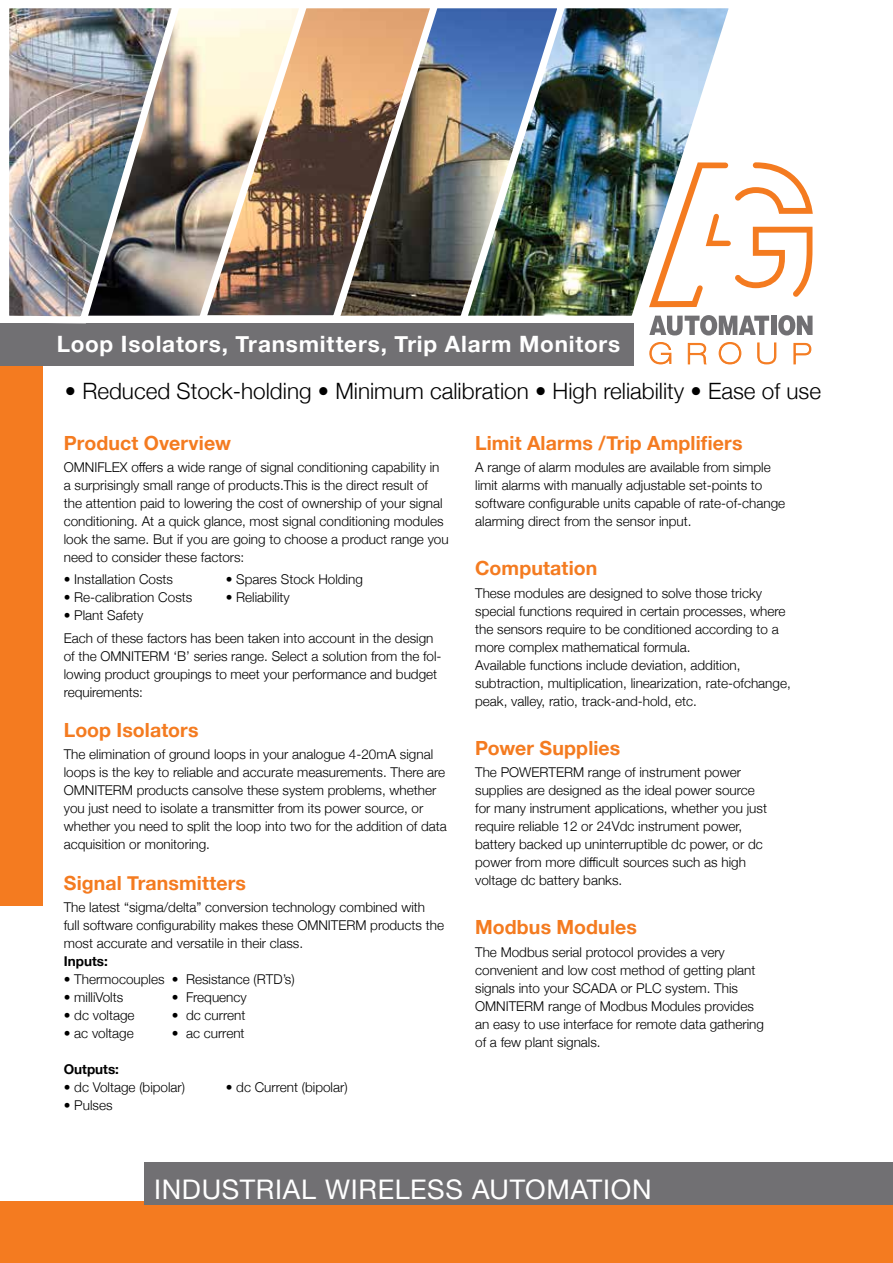
<style>
.page{position:relative;width:893px;height:1263px;background:#fff}
.page>*{position:absolute;margin:0;border:0;box-sizing:border-box;transform-origin:0 0}
.t1{font:27px "Helvetica Neue";letter-spacing:.025em;color:#fff}
.t2{font:300 22.5px "Helvetica Neue";color:#000}
.t3{font:700 22.5px "Helvetica Neue";letter-spacing:.035em;color:#fff}
.t4{font:700 19.5px "Helvetica Neue";letter-spacing:.005em;color:#f47b20}
.t5{font:300 13.5px/18px "Helvetica Neue";color:#000}
.t6{font:700 13.5px "Helvetica Neue";color:#000}
</style>
<div class="page">
<div style="left:0;top:347px;width:43px;height:559px;background:#f47b20"></div>
<div style="left:0;top:323px;width:634px;height:43px;background:#717073"></div>
<svg style="left:649px;top:342px;width:23px;height:22px"></svg>
<svg style="left:687px;top:342px;width:20px;height:22px"></svg>
<svg style="left:718px;top:342px;width:24px;height:22px"></svg>
<svg style="left:757px;top:342px;width:20px;height:22px"></svg>
<svg style="left:793px;top:342px;width:19px;height:22px"></svg>
<svg style="left:649px;top:315px;width:120px;height:20px"></svg>
<div style="left:771px;top:316px;width:6px;height:19px;background:#717073"></div>
<svg style="left:778px;top:315px;width:34px;height:20px"></svg>
<svg style="left:743px;top:162px;width:70px;height:135px"></svg>
<img style="left:571px;top:8px;width:172px;height:318px">
<img style="left:444px;top:8px;width:127px;height:308px">
<img style="left:313px;top:8px;width:131px;height:308px">
<img style="left:186px;top:8px;width:127px;height:308px">
<img style="left:9px;top:8px;width:177px;height:316px">
<div style="left:0;top:1201px;width:893px;height:62px;background:#f47b20"></div>
<div style="left:145px;top:1162px;width:748px;height:43px;background:#717073"></div>
<h2 class="t3" style="left:57px;top:326px;width:565px">Loop Isolators, Transmitters, Trip Alarm Monitors</h2>
<h2 class="t2" style="left:65px;top:373px;width:758px">• Reduced Stock-holding • Minimum calibration • High reliability • Ease of use</h2>
<h3 class="t4" style="left:64px;top:428px;width:169px">Product Overview</h3>
<p class="t5" style="left:64px;top:457px;width:386px">OMNIFLEX offers a wide range of signal conditioning capability in a surprisingly small range of products.This is the direct result of the attention paid to lowering the cost of ownership of your signal conditioning. At a quick glance, most signal conditioning modules look the same. But if you are going to choose a product range you need to consider these factors:</p>
<p class="t5" style="left:64px;top:570px;width:111px">• Installation Costs</p>
<p class="t5" style="left:226px;top:570px;width:139px">• Spares Stock Holding</p>
<p class="t5" style="left:64px;top:588px;width:130px">• Re-calibration Costs</p>
<p class="t5" style="left:226px;top:588px;width:66px">• Reliability</p>
<p class="t5" style="left:64px;top:604px;width:371px;line-height:22.2px">• Plant Safety<br>Each of these factors has been taken into account in the design</p>
<p class="t5" style="left:64px;top:646px;width:379px">of the OMNITERM ‘B’ series range. Select a solution from the fol&shy;lowing product groupings to meet your performance and budget requirements:</p>
<h3 class="t4" style="left:64px;top:715px;width:136px">Loop Isolators</h3>
<p class="t5" style="left:64px;top:745px;width:385px">The elimination of ground loops in your analogue 4-20mA signal loops is the key to reliable and accurate measurements. There are OMNITERM products cansolve these system problems, whether you just need to isolate a transmitter from its power source, or whether you need to split the loop into two for the addition of data acquisition or monitoring.</p>
<h3 class="t4" style="left:64px;top:868px;width:184px">Signal Transmitters</h3>
<p class="t5" style="left:64px;top:897px;width:382px">The latest “sigma/delta” conversion technology combined with full software configurability makes these OMNITERM products the most accurate and versatile in their class.</p>
<p class="t6" style="left:64px;top:951px;width:45px">Inputs:</p>
<p class="t5" style="left:64px;top:969px;width:232px">• Thermocouples • Resistance (RTD’s)</p>
<p class="t5" style="left:64px;top:987px;width:61px">• milliVolts</p>
<p class="t5" style="left:172px;top:987px;width:77px">• Frequency</p>
<p class="t5" style="left:64px;top:1005px;width:72px">• dc voltage</p>
<p class="t5" style="left:172px;top:1005px;width:75px">• dc current</p>
<p class="t5" style="left:64px;top:1023px;width:72px">• ac voltage</p>
<p class="t5" style="left:172px;top:1023px;width:74px">• ac current</p>
<p class="t6" style="left:64px;top:1059px;width:57px">Outputs:</p>
<p class="t5" style="left:64px;top:1077px;width:123px">• dc Voltage (bipolar)</p>
<p class="t5" style="left:226px;top:1077px;width:123px">• dc Current (bipolar)</p>
<p class="t5" style="left:64px;top:1095px;width:50px">• Pulses</p>
<h3 class="t4" style="left:475px;top:428px;width:269px">Limit Alarms /Trip Amplifiers</h3>
<p class="t5" style="left:475px;top:457px;width:312px">A range of alarm modules are available from simple limit alarms with manually adjustable set-points to software configurable units capable of rate-of-change alarming direct from the sensor input.</p>
<h3 class="t4" style="left:475px;top:553px;width:124px">Computation</h3>
<p class="t5" style="left:475px;top:583px;width:317px">These modules are designed to solve those tricky special functions required in certain processes, where the sensors require to be conditioned according to a more complex mathematical formula.<br>Available functions include deviation, addition, subtraction, multiplication, linearization, rate-ofchange, peak, valley, ratio, track-and-hold, etc.</p>
<h3 class="t4" style="left:475px;top:733px;width:147px">Power Supplies</h3>
<p class="t5" style="left:475px;top:762px;width:293px">The POWERTERM range of instrument power supplies are designed as the ideal power source for many instrument applications, whether you just require reliable 12 or 24Vdc instrument power, battery backed up uninterruptible dc power, or dc power from more difficult sources such as high voltage dc battery banks.</p>
<h3 class="t4" style="left:475px;top:912px;width:163px">Modbus Modules</h3>
<p class="t5" style="left:475px;top:942px;width:290px">The Modbus serial protocol provides a very convenient and low cost method of getting plant signals into your SCADA or PLC system. This OMNITERM range of Modbus Modules provides an easy to use interface for remote data gathering of a few plant signals.</p>
<h1 class="t1" style="left:154px;top:1169px;width:499px">INDUSTRIAL WIRELESS AUTOMATION</h1>
</div>
